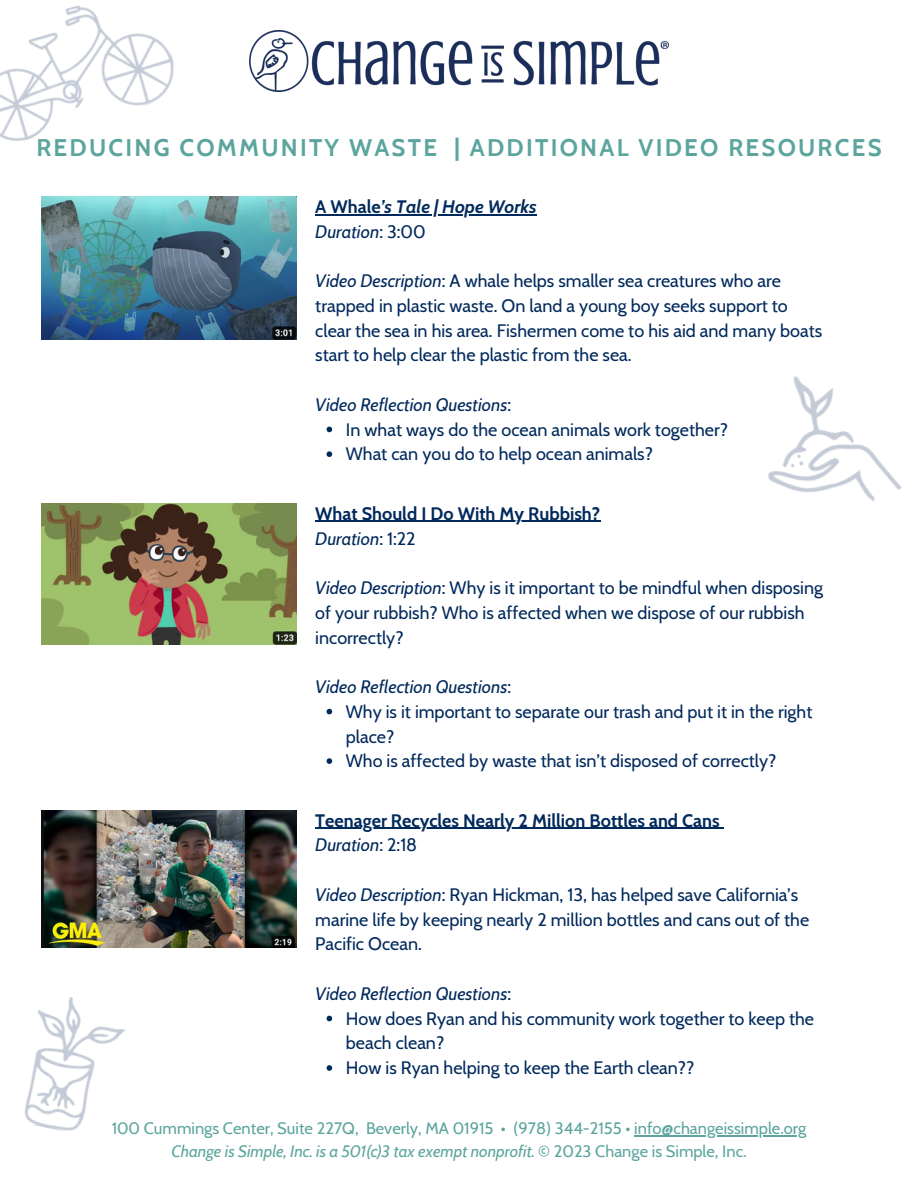
<style>
.page{position:relative;width:918px;height:1188px;background:#fff}
.page>*{position:absolute;margin:0;border:0;box-sizing:border-box;transform-origin:0 0}
.t1{font:700 24px "Cabin";letter-spacing:.095em;color:#5ca59e}
.t2{font:18px/24.8px "Cabin";color:#00295c}
.t3{font:italic 18px "Cabin";color:#00295c}
.t4{font:700 18px "Cabin";color:#00295c}
.t5{font:italic 700 18px "Cabin";color:#00295c}
.t6{font:16.5px "Cabin";color:#5ca59e}
.t7{font:italic 16.5px "Cabin";color:#5ca59e}
.s1{font-style:normal}
.s2{font-style:italic}
</style>
<div class="page">
<img style="left:249px;top:31px;width:420px;height:61px">
<svg style="left:327px;top:427px;width:5px;height:5px"></svg>
<svg style="left:327px;top:451px;width:5px;height:6px"></svg>
<hr style="left:315px;top:214px;width:66px;height:1px;background:#00295c">
<hr style="left:381px;top:214px;width:156px;height:1px;background:#00295c">
<svg style="left:327px;top:709px;width:5px;height:5px"></svg>
<svg style="left:327px;top:758px;width:5px;height:6px"></svg>
<hr style="left:315px;top:521px;width:285px;height:1px;background:#00295c">
<img style="left:24px;top:997px;width:102px;height:134px">
<img style="left:768px;top:376px;width:134px;height:126px">
<img style="left:0;top:5px;width:174px;height:136px">
<img style="left:42px;top:197px;width:255px;height:143px">
<img style="left:42px;top:504px;width:255px;height:140px">
<img style="left:42px;top:810px;width:255px;height:138px">
<svg style="left:327px;top:1016px;width:5px;height:5px"></svg>
<svg style="left:327px;top:1065px;width:5px;height:6px"></svg>
<hr style="left:315px;top:828px;width:405px;height:1px;background:#00295c">
<hr style="left:634px;top:1135px;width:172px;height:1px;background:#5ca59e">
<p class="t1" style="left:36px;top:133px;width:847px">REDUCING COMMUNITY WASTE | ADDITIONAL VIDEO RESOURCES</p>
<p class="t5" style="left:315px;top:196px;width:223px"><span class="s1">A Whale</span>’s Tale | Hope Works</p>
<p class="t3" style="left:315px;top:220px;width:112px">Duration<span class="s1">: 3:00</span></p>
<p class="t2" style="left:315px;top:268px;width:509px"><span class="s2">Video Description</span>: A whale helps smaller sea creatures who are trapped in plastic waste. On land a young boy seeks support to clear the sea in his area. Fishermen come to his aid and many boats start to help clear the plastic from the sea.</p>
<p class="t3" style="left:315px;top:394px;width:197px">Video Reflection Questions<span class="s1">:</span></p>
<p class="t2" style="left:346px;top:417px;width:384px">In what ways do the ocean animals work together?</p>
<p class="t2" style="left:346px;top:442px;width:309px">What can you do to help ocean animals?</p>
<p class="t4" style="left:315px;top:502px;width:287px">What Should I Do With My Rubbish?</p>
<p class="t3" style="left:315px;top:527px;width:102px">Duration<span class="s1">: 1:22</span></p>
<p class="t2" style="left:315px;top:575px;width:509px"><span class="s2">Video Description</span>: Why is it important to be mindful when disposing of your rubbish? Who is affected when we dispose of our rubbish incorrectly?</p>
<p class="t3" style="left:315px;top:676px;width:197px">Video Reflection Questions<span class="s1">:</span></p>
<p class="t2" style="left:346px;top:699px;width:468px">Why is it important to separate our trash and put it in the right place?</p>
<p class="t2" style="left:346px;top:748px;width:432px">Who is affected by waste that isn’t disposed of correctly?</p>
<p class="t4" style="left:315px;top:809px;width:406px">Teenager Recycles Nearly 2 Million Bottles and Cans</p>
<p class="t3" style="left:315px;top:834px;width:103px">Duration<span class="s1">: 2:18</span></p>
<p class="t2" style="left:315px;top:882px;width:495px"><span class="s2">Video Description</span>: Ryan Hickman, 13, has helped save California’s marine life by keeping nearly 2 million bottles and cans out of the<br>Pacific Ocean.</p>
<p class="t3" style="left:315px;top:983px;width:197px">Video Reflection Questions<span class="s1">:</span></p>
<p class="t2" style="left:346px;top:1006px;width:470px">How does Ryan and his community work together to keep the beach clean?</p>
<p class="t2" style="left:346px;top:1055px;width:350px">How is Ryan helping to keep the Earth clean??</p>
<p class="t6" style="left:112px;top:1118px;width:696px">100 Cummings Center, Suite 227Q, Beverly, MA 01915 • (978) 344-2155 • info@changeissimple.org</p>
<p class="t7" style="left:171px;top:1141px;width:577px">Change is Simple, Inc. is a 501(c)3 tax exempt nonprofit. <span class="s1">© 2023 Change is Simple, Inc.</span></p>
</div>
